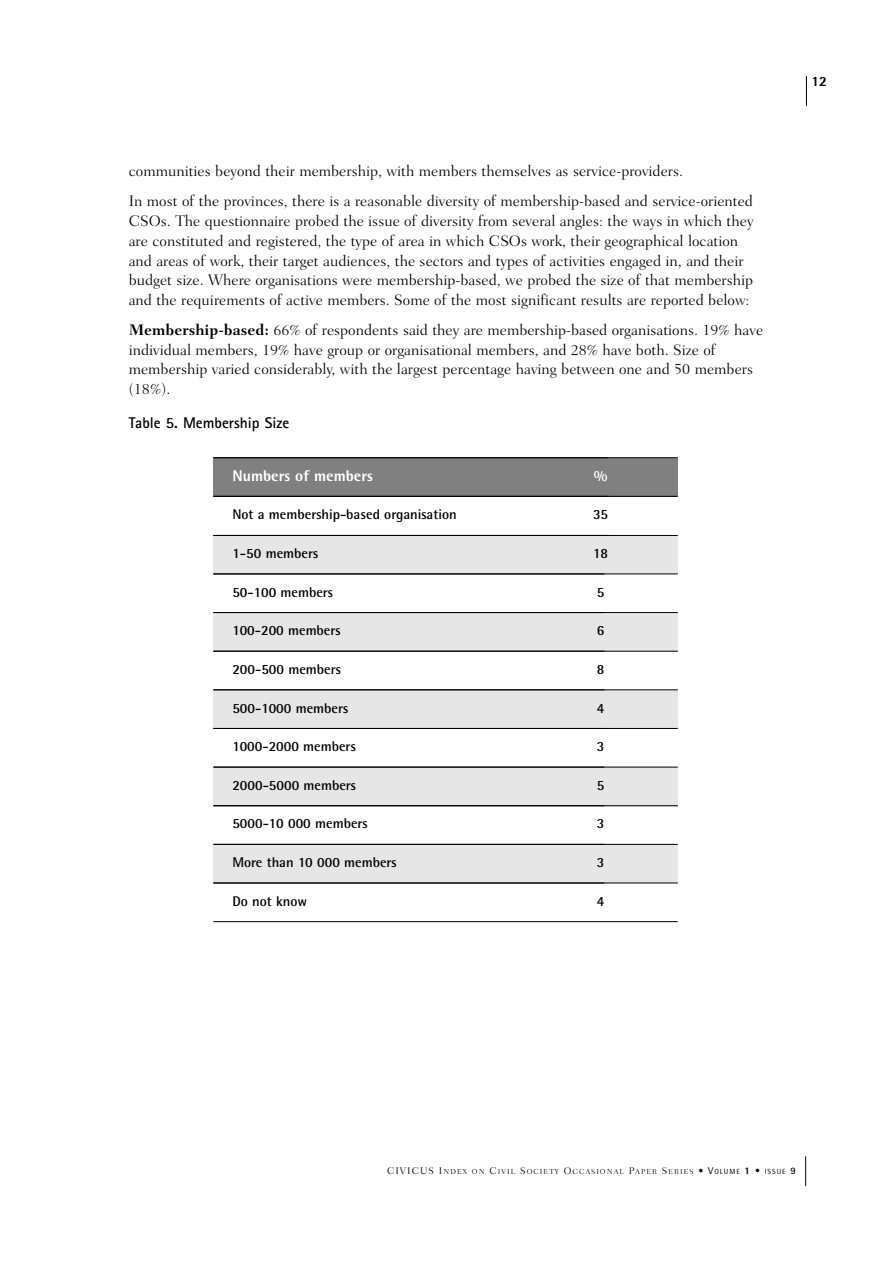
<style>
.page{position:relative;width:893px;height:1263px;background:#fff}
.page>*{position:absolute;margin:0;border:0;box-sizing:border-box;transform-origin:0 0}
.t1{font:300 15.45px/19.8px "Fairfield LH";color:#000}
.t2{font:700 15.45px "Rotis Sans Serif";color:#000}
.t3{font:800 15.45px "Rotis Semi Sans";color:#fff}
.t4{font:700 14.1px "Rotis Semi Sans";color:#000}
.t5{font:800 14.1px "Rotis Semi Sans";color:#000}
.t6{font:300 7.35px "Fairfield LH";letter-spacing:.14em;color:#000}
.s1{font-weight:700}
.s2{font-size:9.9px}
.s3{font-family:"Rotis Semi Sans";font-weight:400;font-size:9.9px}
.s4{font-family:"Rotis Semi Sans";font-weight:400}
.s5{font-family:"Rotis Semi Sans";font-weight:800;font-size:9.9px}
.s6{font-family:"Rotis Sans Serif";font-weight:700;font-size:9.9px}
</style>
<div class="page">
<div style="left:213px;top:767px;width:464px;height:39px;background:#e6e6e6"></div>
<div style="left:213px;top:845px;width:464px;height:38px;background:#e6e6e6"></div>
<hr style="left:806px;top:76px;width:1px;height:30px;background:#000">
<hr style="left:805px;top:1156px;width:1px;height:30px;background:#000">
<div style="left:213px;top:536px;width:464px;height:38px;background:#e6e6e6"></div>
<div style="left:213px;top:613px;width:464px;height:38px;background:#e6e6e6"></div>
<div style="left:213px;top:690px;width:464px;height:38px;background:#e6e6e6"></div>
<div style="left:213px;top:458px;width:464px;height:38px;background:#808080"></div>
<hr style="left:213px;top:457px;width:464px;height:1px;background:#000">
<hr style="left:213px;top:496px;width:464px;height:1px;background:#000">
<hr style="left:213px;top:535px;width:464px;height:1px;background:#000">
<hr style="left:213px;top:574px;width:464px;height:1px;background:#000">
<hr style="left:213px;top:612px;width:464px;height:1px;background:#000">
<hr style="left:213px;top:651px;width:464px;height:1px;background:#000">
<hr style="left:213px;top:689px;width:464px;height:1px;background:#000">
<hr style="left:213px;top:690px;width:391px;height:1px;background:#000">
<hr style="left:213px;top:728px;width:464px;height:1px;background:#000">
<hr style="left:213px;top:767px;width:464px;height:1px;background:#000">
<hr style="left:213px;top:805px;width:464px;height:1px;background:#000">
<hr style="left:213px;top:844px;width:464px;height:1px;background:#000">
<hr style="left:213px;top:883px;width:464px;height:1px;background:#000">
<hr style="left:213px;top:921px;width:464px;height:1px;background:#000">
<p class="t1" style="left:129px;top:158px;width:625px;line-height:29.8px">communities beyond their membership, with members themselves as service-providers.<br>In most of the provinces, there is a reasonable diversity of membership-based and service-oriented</p>
<p class="t1" style="left:129px;top:212px;width:626px">CSOs. The questionnaire probed the issue of diversity from several angles: the ways in which they are constituted and registered, the type of area in which CSOs work, their geographical location and areas of work, their target audiences, the sectors and types of activities engaged in, and their budget size. Where organisations were membership-based, we probed the size of that membership and the requirements of active members. Some of the most significant results are reported below:</p>
<p class="t1" style="left:129px;top:321px;width:636px"><span class="s1">Membership-based:</span> 66% of respondents said they are membership-based organisations. 19% have individual members, 19% have group or organisational members, and 28% have both. Size of membership varied considerably, with the largest percentage having between one and 50 members (18%).</p>
<p class="t2" style="left:129px;top:417px;width:162px">Table 5. Membership Size</p>
<p class="t3" style="left:232px;top:470px;width:142px">Numbers of members</p>
<p class="t3" style="left:593px;top:470px;width:15px">%</p>
<p class="t4" style="left:232px;top:510px;width:226px">Not a membership-based organisation</p>
<p class="t4" style="left:593px;top:510px;width:17px">35</p>
<p class="t4" style="left:232px;top:548px;width:88px">1-50 members</p>
<p class="t4" style="left:593px;top:548px;width:17px">18</p>
<p class="t4" style="left:232px;top:587px;width:102px">50-100 members</p>
<p class="t4" style="left:596px;top:587px;width:9px">5</p>
<p class="t4" style="left:232px;top:626px;width:110px">100-200 members</p>
<p class="t4" style="left:596px;top:626px;width:9px">6</p>
<p class="t4" style="left:232px;top:664px;width:110px">200-500 members</p>
<p class="t4" style="left:596px;top:664px;width:9px">8</p>
<p class="t4" style="left:232px;top:703px;width:118px">500-1000 members</p>
<p class="t4" style="left:596px;top:703px;width:9px">4</p>
<p class="t4" style="left:232px;top:741px;width:125px">1000-2000 members</p>
<p class="t4" style="left:596px;top:741px;width:9px">3</p>
<p class="t4" style="left:232px;top:780px;width:125px">2000-5000 members</p>
<p class="t4" style="left:596px;top:780px;width:9px">5</p>
<p class="t4" style="left:232px;top:819px;width:137px">5000-10 000 members</p>
<p class="t4" style="left:596px;top:819px;width:9px">3</p>
<p class="t4" style="left:232px;top:857px;width:166px">More than 10 000 members</p>
<p class="t4" style="left:596px;top:857px;width:9px">3</p>
<p class="t4" style="left:232px;top:896px;width:76px">Do not know</p>
<p class="t4" style="left:597px;top:896px;width:9px">4</p>
<p class="t5" style="left:811px;top:77px;width:17px">12</p>
<p class="t6" style="left:387px;top:1168px;width:410px"><span class="s2">CIVICUS I</span>NDEX ON <span class="s2">C</span>IVIL <span class="s2">S</span>OCIETY <span class="s2">O</span>CCASIONAL <span class="s2">P</span>APER <span class="s2">S</span>ERIES <span class="s2">•</span> <span class="s3">V</span><span class="s4">OLUME</span> <span class="s5">1</span> <span class="s3">•</span> <span class="s4">ISSUE</span> <span class="s6">9</span></p>
</div>
